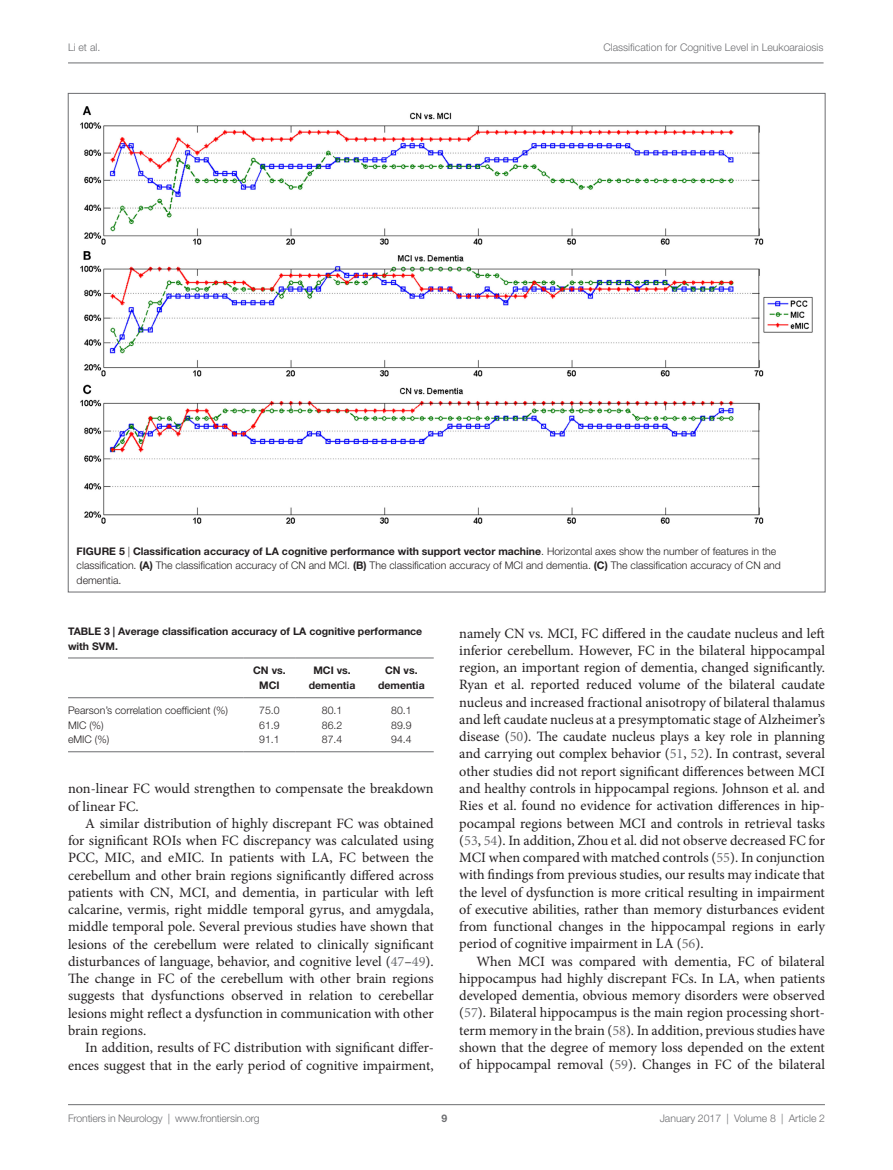
<style>
.page{position:relative;width:893px;height:1170px;background:#fff}
.page>*{position:absolute;margin:0;border:0;box-sizing:border-box;transform-origin:0 0}
.t1{font:14.25px/17.2px "Minion Pro";color:#231f20;text-align:justify}
.t2{font:300 10.5px/14.2px "Helvetica Neue LT Std";color:#231f20}
.t3{font:300 10.5px "Helvetica Neue LT Std";color:#6c6d70}
.t4{font:700 10.5px/14.2px "Helvetica Neue LT Std";color:#231f20;text-align:center}
.t5{font:700 10.5px "Helvetica Neue LT Std";color:#6c6d70}
.s1{font-weight:700}
.s2{color:#6c6d70}
</style>
<div class="page">
<hr style="left:68px;top:657px;width:176px;height:1px;background:#6c6d70">
<hr style="left:68px;top:697px;width:176px;height:1px;background:#6c6d70">
<hr style="left:244px;top:657px;width:51px;height:1px;background:#6c6d70">
<hr style="left:244px;top:697px;width:51px;height:1px;background:#6c6d70">
<hr style="left:295px;top:657px;width:74px;height:1px;background:#6c6d70">
<hr style="left:295px;top:697px;width:74px;height:1px;background:#6c6d70">
<hr style="left:369px;top:657px;width:65px;height:1px;background:#6c6d70">
<hr style="left:369px;top:697px;width:65px;height:1px;background:#6c6d70">
<hr style="left:68px;top:751px;width:176px;height:1px;background:#6c6d70">
<hr style="left:244px;top:751px;width:51px;height:1px;background:#6c6d70">
<hr style="left:295px;top:751px;width:74px;height:1px;background:#6c6d70">
<hr style="left:369px;top:751px;width:65px;height:1px;background:#6c6d70">
<img style="left:80px;top:106px;width:733px;height:418px">
<hr style="left:68px;top:1104px;width:757px;height:1px;background:#6c6d70">
<hr style="left:68px;top:63px;width:755px;height:1px;background:#6c6d70">
<p class="t3" style="left:68px;top:41px;width:34px">Li et al.</p>
<p class="t3" style="left:603px;top:41px;width:222px">Classification for Cognitive Level in Leukoaraiosis</p>
<p class="t2" style="left:77px;top:544px;width:706px"><span class="s1">FIG URE 5</span> | <span class="s1">Classification accuracy of LA cognitive performance with support vector machine</span>. Horizontal axes show the number of features in the classification. <span class="s1">(A)</span> The classification accuracy of CN and MCI. <span class="s1">(B)</span> The classification accuracy of MCI and dementia. <span class="s1">(C)</span> The classification accuracy of CN and dementia.</p>
<p class="t4" style="left:68px;top:624px;width:356px;text-align:left">TABLE 3 | Average classification accuracy of LA cognitive performance with SVM.</p>
<p class="t4" style="left:253px;top:663px;width:34px">CN vs.<br>MCI</p>
<p class="t4" style="left:309px;top:663px;width:48px">MCI vs. dementia</p>
<p class="t4" style="left:378px;top:663px;width:48px">CN vs. dementia</p>
<p class="t2" style="left:68px;top:703px;width:161px">Pearson’s correlation coefficient (%)</p>
<p class="t2" style="left:259px;top:703px;width:22px">75.0</p>
<p class="t2" style="left:322px;top:703px;width:22px">80.1</p>
<p class="t2" style="left:391px;top:703px;width:22px">80.1</p>
<p class="t2" style="left:68px;top:717px;width:37px">MIC (%)</p>
<p class="t2" style="left:259px;top:717px;width:22px">61.9</p>
<p class="t2" style="left:322px;top:717px;width:22px">86.2</p>
<p class="t2" style="left:391px;top:717px;width:22px">89.9</p>
<p class="t2" style="left:68px;top:731px;width:43px">eMIC (%)</p>
<p class="t2" style="left:259px;top:731px;width:22px">91.1</p>
<p class="t2" style="left:322px;top:731px;width:22px">87.4</p>
<p class="t2" style="left:391px;top:731px;width:22px">94.4</p>
<p class="t1" style="left:68px;top:780px;width:367px">non-linear FC would strengthen to compensate the breakdown of linear FC.</p>
<p class="t1" style="left:68px;top:814px;width:367px;text-indent:17px">A similar distribution of highly discrepant FC was obtained for significant ROIs when FC discrepancy was calculated using PCC, MIC, and eMIC. In patients with LA, FC between the cerebellum and other brain regions significantly differed across patients with CN, MCI, and dementia, in particular with left calcarine, vermis, right middle temporal gyrus, and amygdala, middle temporal pole. Several previous studies have shown that lesions of the cerebellum were related to clinically significant disturbances of language, behavior, and cognitive level (<span class="s2">47</span>–<span class="s2">49</span>).<br>The change in FC of the cerebellum with other brain regions suggests that dysfunctions observed in relation to cerebellar lesions might reflect a dysfunction in communication with other brain regions.</p>
<p class="t1" style="left:68px;top:1038px;width:367px;text-align:right">In addition, results of FC distribution with significant differ&shy;ences suggest that in the early period of cognitive impairment,</p>
<p class="t1" style="left:459px;top:624px;width:367px">namely CN vs. MCI, FC differed in the caudate nucleus and left inferior cerebellum. However, FC in the bilateral hippocampal region, an important region of dementia, changed significantly.<br>Ryan et al. reported reduced volume of the bilateral caudate nucleus and increased fractional anisotropy of bilateral thalamus and left caudate nucleus at a presymptomatic stage of Alzheimer’s disease (<span class="s2">50</span>). The caudate nucleus plays a key role in planning and carrying out complex behavior (<span class="s2">51</span>, <span class="s2">52</span>). In contrast, several other studies did not report significant differences between MCI and healthy controls in hippocampal regions. Johnson et al. and Ries et al. found no evidence for activation differences in hip&shy;pocampal regions between MCI and controls in retrieval tasks (<span class="s2">53</span>, <span class="s2">54</span>). In addition, Zhou et al. did not observe decreased FC for MCI when compared with matched controls (<span class="s2">55</span>). In conjunction with findings from previous studies, our results may indicate that the level of dysfunction is more critical resulting in impairment of executive abilities, rather than memory disturbances evident from functional changes in the hippocampal regions in early period of cognitive impairment in LA (<span class="s2">56</span>).</p>
<p class="t1" style="left:459px;top:952px;width:367px;text-indent:17px">When MCI was compared with dementia, FC of bilateral hippocampus had highly discrepant FCs. In LA, when patients developed dementia, obvious memory disorders were observed (<span class="s2">57</span>). Bilateral hippocampus is the main region processing short&shy;term memory in the brain (<span class="s2">58</span>). In addition, previous studies have shown that the degree of memory loss depended on the extent of hippocampal removal (<span class="s2">59</span>). Changes in FC of the bilateral</p>
<p class="t3" style="left:68px;top:1111px;width:193px">Frontiers in Neurology | www.frontiersin.org</p>
<p class="t3" style="left:660px;top:1111px;width:167px">January 2017 | Volume 8 | Article 2</p>
<p class="t5" style="left:441px;top:1111px;width:7px">9</p>
</div>
